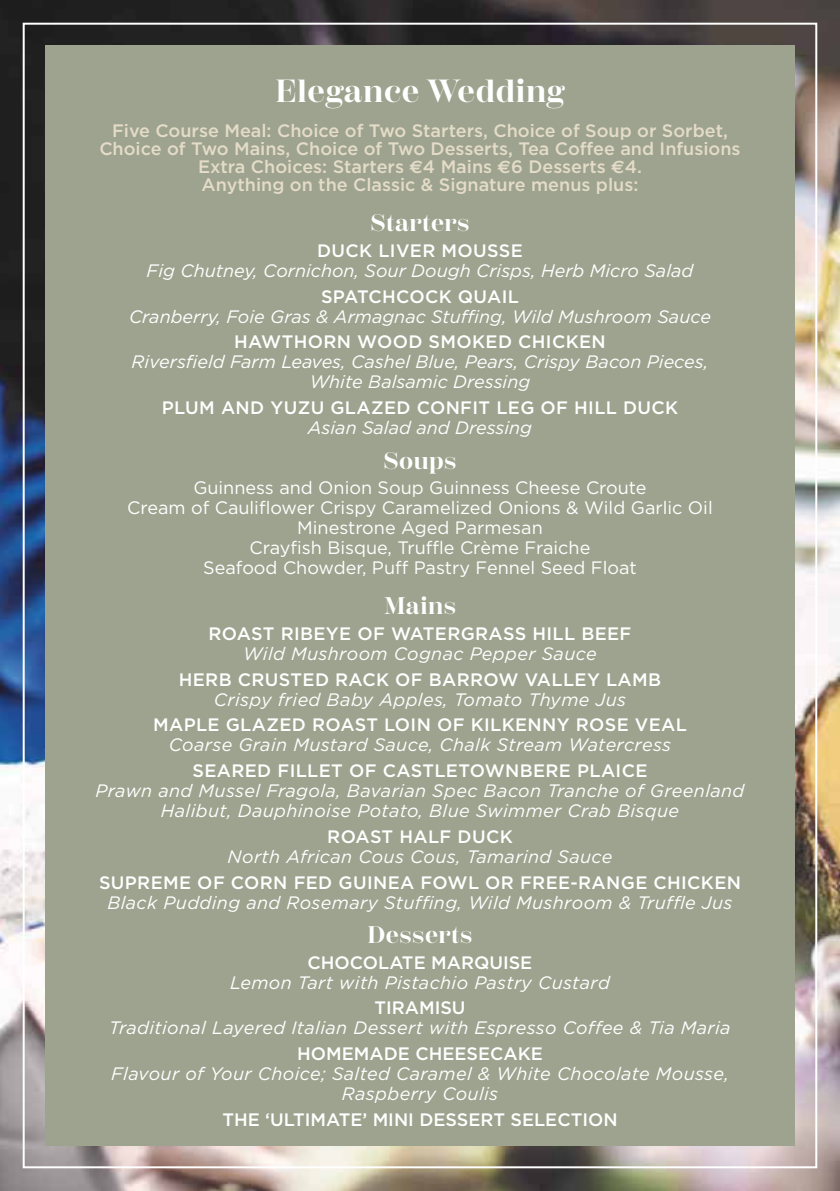
<style>
.page{position:relative;width:840px;height:1191px;background:#fff}
.page>*{position:absolute;margin:0;border:0;box-sizing:border-box;transform-origin:0 0}
.t1{font:700 32px "Scotch Display";letter-spacing:.02em;color:#fff}
.t2{font:700 24px "Scotch Display";letter-spacing:.02em;color:#fff}
.t3{font:italic 18px/20px "Gotham";letter-spacing:.02em;color:#fff;text-align:center}
.t4{font:500 18px "Gotham";letter-spacing:.02em;color:#fff}
.t5{font:italic 18px/20px "Gotham";color:#fff;text-align:center}
.t6{font:500 18px/18px "Gotham";color:#e4dcc8;text-align:center}
.t7{font:18px/20px "Gotham";color:#fff;text-align:center}
.t8{font:500 18px "Gotham";color:#fff}
.s1{font-family:"Euro Sans";font-weight:700}
</style>
<div class="page">
<img style="left:0;top:0;width:839px;height:1191px">
<div style="left:45px;top:45px;width:749px;height:1100px;background:#9da38e"></div>
<h1 class="t1" style="left:275px;top:73px;width:290px">Elegance Wedding</h1>
<p class="t6" style="left:99px;top:121px;width:642px">Five Course Meal: Choice of Two Starters, Choice of Soup or Sorbet, Choice of Two Mains, Choice of Two Desserts, Tea Coffee and Infusions Extra Choices: Starters <span class="s1">€</span>4 Mains <span class="s1">€</span>6 Desserts <span class="s1">€</span>4.<br>Anything on the Classic &amp; Signature menus plus:</p>
<h2 class="t2" style="left:370px;top:209px;width:100px">Starters</h2>
<p class="t4" style="left:317px;top:240px;width:207px">DUCK LIVER MOUSSE</p>
<p class="t5" style="left:146px;top:261px;width:548px">Fig Chutney, Cornichon, Sour Dough Crisps, Herb Micro Salad</p>
<p class="t4" style="left:321px;top:286px;width:199px">SPATCHCOCK QUAIL</p>
<p class="t5" style="left:129px;top:306px;width:583px">Cranberry, Foie Gras &amp; Armagnac Stuffing, Wild Mushroom Sauce</p>
<p class="t4" style="left:234px;top:332px;width:373px">HAWTHORN WOOD SMOKED CHICKEN</p>
<p class="t5" style="left:132px;top:352px;width:578px">Riversfield Farm Leaves, Cashel Blue, Pears, Crispy Bacon Pieces,<br>White Balsamic Dressing</p>
<p class="t4" style="left:162px;top:397px;width:518px">PLUM AND YUZU GLAZED CONFIT LEG OF HILL DUCK</p>
<p class="t5" style="left:308px;top:418px;width:226px">Asian Salad and Dressing</p>
<h2 class="t2" style="left:383px;top:446px;width:75px">Soups</h2>
<p class="t7" style="left:127px;top:477px;width:586px">Guinness and Onion Soup Guinness Cheese Croute<br>Cream of Cauliflower Crispy Caramelized Onions &amp; Wild Garlic Oil Minestrone Aged Parmesan<br>Crayfish Bisque, Truffle Crème Fraiche<br>Seafood Chowder, Puff Pastry Fennel Seed Float</p>
<h2 class="t2" style="left:384px;top:592px;width:73px">Mains</h2>
<p class="t4" style="left:208px;top:623px;width:424px">ROAST RIBEYE OF WATERGRASS HILL BEEF</p>
<p class="t3" style="left:243px;top:643px;width:354px">Wild Mushroom Cognac Pepper Sauce</p>
<p class="t4" style="left:179px;top:669px;width:483px">HERB CRUSTED RACK OF BARROW VALLEY LAMB</p>
<p class="t3" style="left:214px;top:689px;width:413px">Crispy fried Baby Apples, Tomato Thyme Jus</p>
<p class="t4" style="left:153px;top:715px;width:535px">MAPLE GLAZED ROAST LOIN OF KILKENNY ROSE VEAL</p>
<p class="t3" style="left:169px;top:735px;width:503px">Coarse Grain Mustard Sauce, Chalk Stream Watercress</p>
<p class="t4" style="left:192px;top:760px;width:456px">SEARED FILLET OF CASTLETOWNBERE PLAICE</p>
<p class="t3" style="left:95px;top:780px;width:650px">Prawn and Mussel Fragola, Bavarian Spec Bacon Tranche of Greenland<br>Halibut, Dauphinoise Potato, Blue Swimmer Crab Bisque</p>
<p class="t4" style="left:327px;top:826px;width:187px">ROAST HALF DUCK</p>
<p class="t3" style="left:227px;top:846px;width:386px">North African Cous Cous, Tamarind Sauce</p>
<p class="t4" style="left:99px;top:872px;width:643px">SUPREME OF CORN FED GUINEA FOWL OR FREE-RANGE CHICKEN</p>
<p class="t3" style="left:107px;top:892px;width:626px">Black Pudding and Rosemary Stuffing, Wild Mushroom &amp; Truffle Jus</p>
<h2 class="t2" style="left:367px;top:921px;width:106px">Desserts</h2>
<p class="t8" style="left:307px;top:952px;width:226px">CHOCOLATE MARQUISE</p>
<p class="t3" style="left:230px;top:972px;width:381px">Lemon Tart with Pistachio Pastry Custard</p>
<p class="t8" style="left:374px;top:997px;width:93px">TIRAMISU</p>
<p class="t3" style="left:109px;top:1018px;width:622px">Traditional Layered Italian Dessert with Espresso Coffee &amp; Tia Maria</p>
<p class="t8" style="left:297px;top:1043px;width:247px">HOMEMADE CHEESECAKE</p>
<p class="t3" style="left:111px;top:1063px;width:619px">Flavour of Your Choice; Salted Caramel &amp; White Chocolate Mousse,<br>Raspberry Coulis</p>
<p class="t8" style="left:222px;top:1109px;width:396px">THE ‘ULTIMATE’ MINI DESSERT SELECTION</p>
</div>
